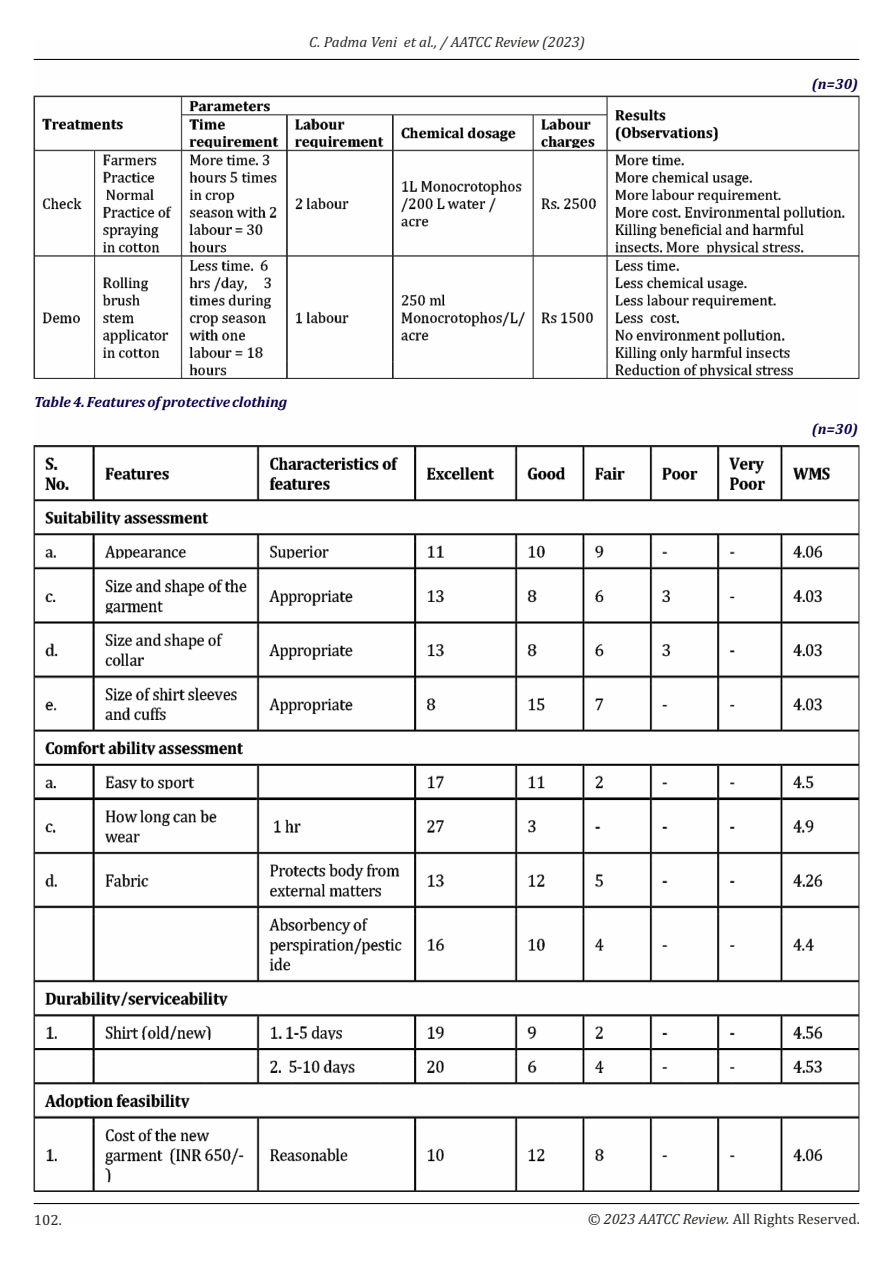
<style>
.page{position:relative;width:893px;height:1263px;background:#fff}
.page>*{position:absolute;margin:0;border:0;box-sizing:border-box;transform-origin:0 0}
.t1{font:italic 700 15px "Cambria";color:#09014c}
.t2{font:15px "Cambria";color:#2b2a29}
.t3{font:italic 15px "Cambria";color:#2b2a29}
.s1{font-style:italic}
</style>
<div class="page">
<hr style="left:34px;top:1203px;width:825px;height:1px;background:#000">
<hr style="left:34px;top:59px;width:825px;height:1px;background:#000">
<img style="left:36px;top:98px;width:821px;height:279px">
<img style="left:36px;top:447px;width:821px;height:742px">
<p class="t3" style="left:309px;top:35px;width:277px">C. Padma Veni et al., / AATCC Review (2023)</p>
<p class="t1" style="left:34px;top:395px;width:255px">Table 4. Features of protective clothing</p>
<p class="t1" style="left:812px;top:77px;width:48px">(n=30)</p>
<p class="t1" style="left:812px;top:423px;width:48px">(n=30)</p>
<p class="t2" style="left:34px;top:1213px;width:30px">102.</p>
<p class="t2" style="left:588px;top:1212px;width:274px"><span class="s1">© 2023 AATCC Review.</span> All Rights Reserved.</p>
</div>
